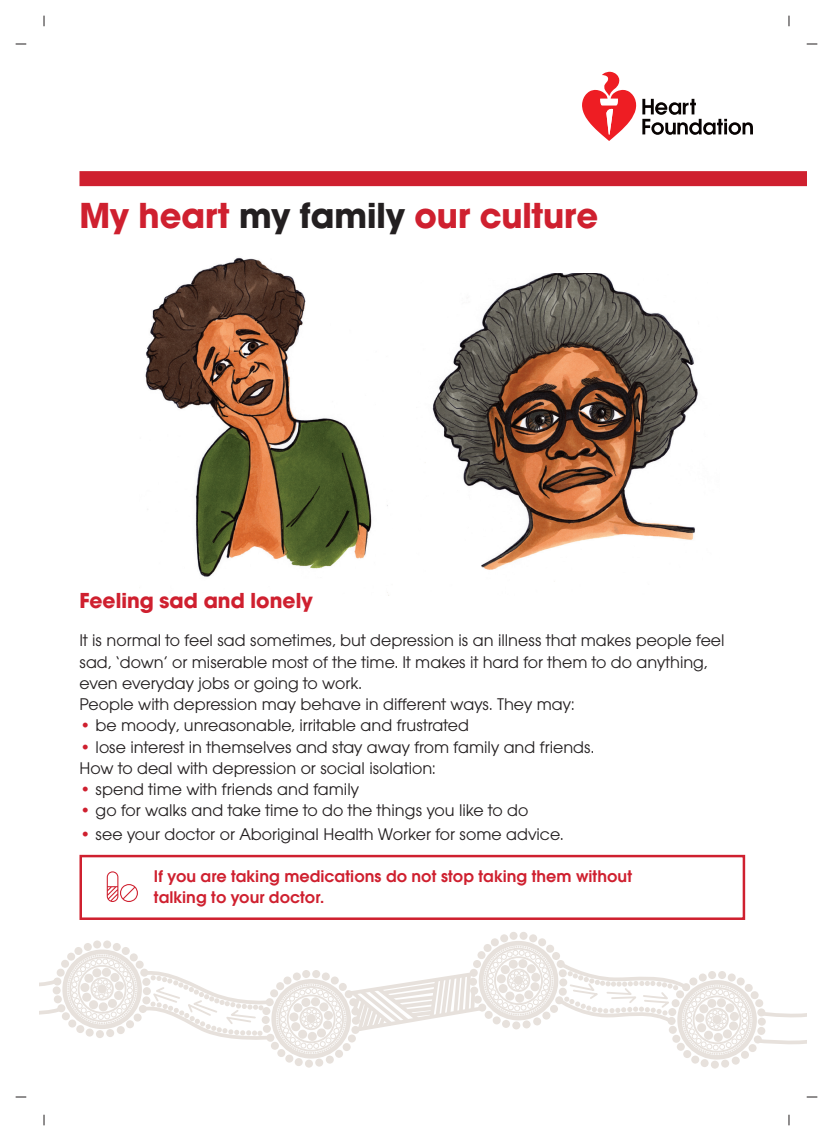
<style>
.page{position:relative;width:833px;height:1141px;background:#fff}
.page>*{position:absolute;margin:0;border:0;box-sizing:border-box;transform-origin:0 0}
.t1{font:700 37.5px "Avalon";color:#cf202f}
.t2{font:700 22.5px "Avalon";color:#cf202f}
.t3{font:17.5px/21.2px "Avalon";color:#231f20}
.t4{font:600 17.5px "Avalon";color:#cf202f}
.s1{color:#231f20}
.s2{color:#cf202f}
</style>
<div class="page">
<div style="left:79px;top:854px;width:665px;height:65px;border:2px solid #cf202f"></div>
<img style="left:145px;top:257px;width:243px;height:336px">
<img style="left:432px;top:273px;width:266px;height:297px">
<div style="left:79px;top:171px;width:727px;height:15px;background:#cf202f"></div>
<svg style="left:642px;top:99px;width:110px;height:36px"></svg>
<svg style="left:582px;top:72px;width:54px;height:69px"></svg>
<svg style="left:113px;top:942px;width:8px;height:8px"></svg>
<div style="left:103px;top:940px;width:8px;height:8px;background:#e7e1dc;border-radius:50%"></div>
<div style="left:93px;top:940px;width:8px;height:8px;background:#e7e1dc;border-radius:50%"></div>
<div style="left:277px;top:1048px;width:8px;height:8px;background:#e7e1dc;border-radius:50%"></div>
<div style="left:285px;top:1054px;width:8px;height:8px;background:#e7e1dc;border-radius:50%"></div>
<div style="left:294px;top:1057px;width:8px;height:8px;background:#e7e1dc;border-radius:50%"></div>
<div style="left:305px;top:1059px;width:8px;height:8px;background:#e7e1dc;border-radius:50%"></div>
<div style="left:315px;top:1058px;width:8px;height:8px;background:#e7e1dc;border-radius:50%"></div>
<div style="left:325px;top:1055px;width:8px;height:8px;background:#e7e1dc;border-radius:50%"></div>
<div style="left:335px;top:1049px;width:8px;height:8px;background:#e7e1dc;border-radius:50%"></div>
<div style="left:478px;top:940px;width:80px;height:80px;border:5px solid #e7e1dc;border-radius:50%"></div>
<div style="left:546px;top:944px;width:8px;height:8px;background:#fbfafa;border-radius:50%"></div>
<div style="left:538px;top:938px;width:8px;height:8px;background:#e7e1dc;border-radius:50%"></div>
<div style="left:529px;top:934px;width:8px;height:8px;background:#e7e1dc;border-radius:50%"></div>
<div style="left:519px;top:931px;width:8px;height:8px;background:#e7e1dc;border-radius:50%"></div>
<div style="left:509px;top:931px;width:8px;height:8px;background:#e7e1dc;border-radius:50%"></div>
<div style="left:500px;top:934px;width:8px;height:8px;background:#e7e1dc;border-radius:50%"></div>
<div style="left:490px;top:938px;width:8px;height:8px;background:#e7e1dc;border-radius:50%"></div>
<div style="left:677px;top:979px;width:79px;height:80px;border:5px solid #e7e1dc;border-radius:50%"></div>
<div style="left:682px;top:1049px;width:8px;height:8px;background:#e7e1dc;border-radius:50%"></div>
<svg style="left:690px;top:1055px;width:8px;height:8px"></svg>
<div style="left:700px;top:1058px;width:8px;height:8px;background:#e7e1dc;border-radius:50%"></div>
<div style="left:710px;top:1060px;width:8px;height:8px;background:#e7e1dc;border-radius:50%"></div>
<div style="left:720px;top:1059px;width:8px;height:8px;background:#e7e1dc;border-radius:50%"></div>
<div style="left:731px;top:1056px;width:8px;height:8px;background:#e7e1dc;border-radius:50%"></div>
<div style="left:740px;top:1050px;width:8px;height:8px;background:#e7e1dc;border-radius:50%"></div>
<svg style="left:39px;top:945px;width:767px;height:109px"></svg>
<svg style="left:107px;top:871px;width:31px;height:30px"></svg>
<p class="t1" style="left:79px;top:193px;width:520px">My heart <span class="s1">my family</span> our culture</p>
<p class="t2" style="left:79px;top:586px;width:234px">Feeling sad and lonely</p>
<p class="t3" style="left:79px;top:629px;width:646px">It is normal to feel sad sometimes, but depression is an illness that makes people feel sad, ‘down’ or miserable most of the time. It makes it hard for them to do anything, even everyday jobs or going to work.</p>
<p class="t3" style="left:79px;top:693px;width:496px">People with depression may behave in different ways. They may:</p>
<p class="t3" style="left:79px;top:714px;width:391px"><span class="s2">•</span> be moody, unreasonable, irritable and frustrated</p>
<p class="t3" style="left:79px;top:736px;width:516px"><span class="s2">•</span> lose interest in themselves and stay away from family and friends.</p>
<p class="t3" style="left:79px;top:757px;width:357px">How to deal with depression or social isolation:</p>
<p class="t3" style="left:79px;top:778px;width:281px"><span class="s2">•</span> spend time with friends and family</p>
<p class="t3" style="left:79px;top:799px;width:450px"><span class="s2">•</span> go for walks and take time to do the things you like to do</p>
<p class="t3" style="left:79px;top:823px;width:485px"><span class="s2">•</span> see your doctor or Aboriginal Health Worker for some advice.</p>
<p class="t4" style="left:154px;top:866px;width:479px">If you are taking medications do not stop taking them without</p>
<p class="t4" style="left:154px;top:887px;width:172px">talking to your doctor.</p>
</div>
